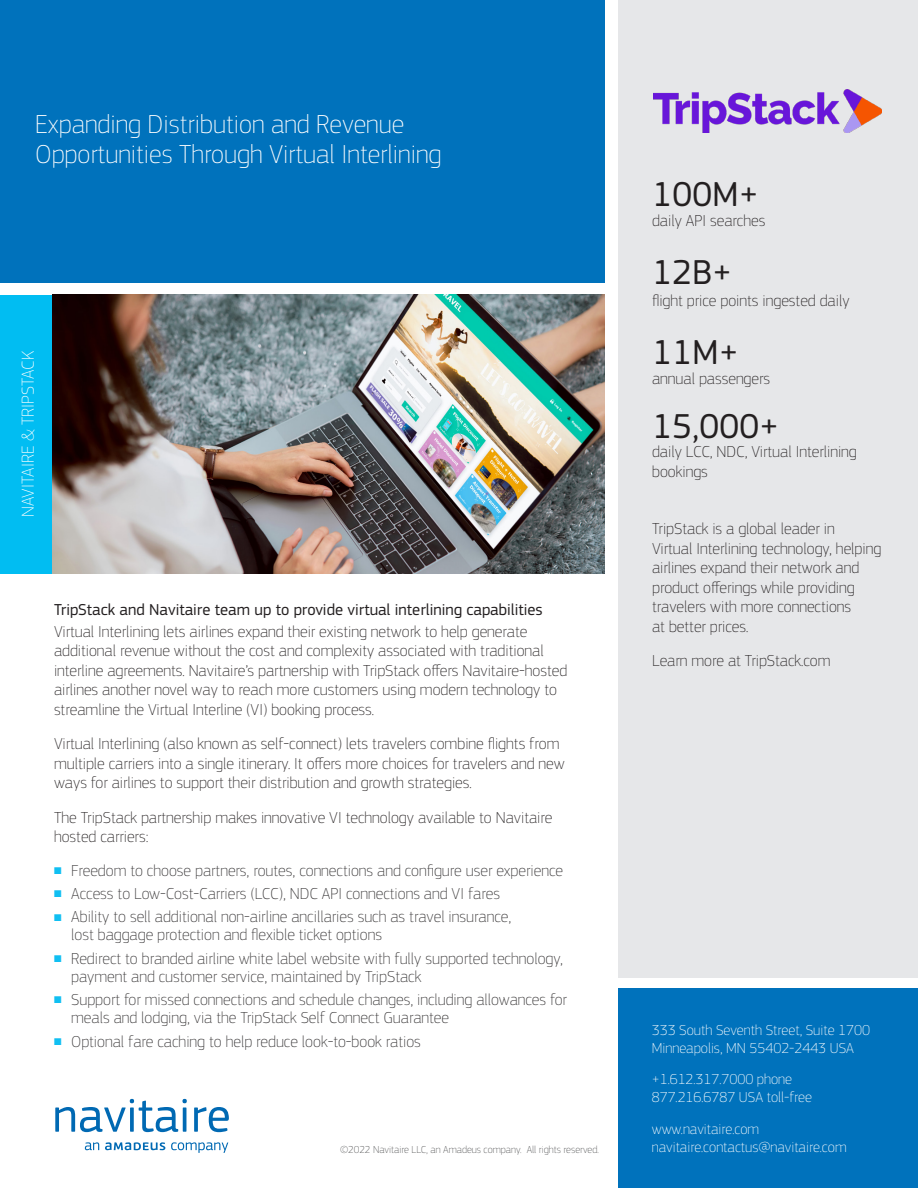
<style>
.page{position:relative;width:918px;height:1188px;background:#fff}
.page>*{position:absolute;margin:0;border:0;box-sizing:border-box;transform-origin:0 0}
.B_Stat{font:36px "Amadeus";color:#231f20}
.Head{font:100 27px/30px "Amadeus";color:#fff}
.B_Product{font:100 18px "Amadeus";color:#fff}
.B_BodyCopy{font:100 16.5px/19.5px "Amadeus";color:#231f20}
.t1{font:100 16.5px/18px "Amadeus";color:#312f30}
.B_Subhead{font:16.5px "Amadeus";color:#231f20}
.B_StatBody{font:100 16.5px "Amadeus";color:#231f20}
.t2{font:100 15px/18px "Amadeus";color:#fff}
.BodyCopy{font:100 10.5px "Amadeus";color:#4b4c4d}
.s1{color:#10bff2}
</style>
<div class="page">
<div style="left:0;top:295px;width:54px;height:278px;background:#01bdf2"></div>
<div style="left:0;top:0;width:605px;height:284px;background:#0072bc"></div>
<div style="left:618px;top:0;width:300px;height:978px;background:#e6e7e9"></div>
<div style="left:618px;top:988px;width:300px;height:200px;background:#0072bc"></div>
<svg style="left:55px;top:1099px;width:132px;height:33px"></svg>
<svg style="left:194px;top:1107px;width:35px;height:25px"></svg>
<svg style="left:85px;top:1142px;width:143px;height:11px"></svg>
<img style="left:53px;top:295px;width:552px;height:278px">
<img style="left:654px;top:89px;width:227px;height:43px">
<p class="Head" style="left:35px;top:109px;width:408px">Expanding Distribution and Revenue<br>Opportunities Through Virtual Interlining</p>
<p class="B_Product" style="left:17px;top:517px;width:168px;rotate:-90deg">NAVITAIRE &amp; TRIPSTACK</p>
<p class="B_Subhead" style="left:54px;top:600px;width:490px">TripStack and Navitaire team up to provide virtual interlining capabilities</p>
<p class="B_BodyCopy" style="left:54px;top:621px;width:515px">Virtual Interlining lets airlines expand their existing network to help generate additional revenue without the cost and complexity associated with traditional interline agreements. Navitaire’s partnership with TripStack offers Navitaire-hosted airlines another novel way to reach more customers using modern technology to streamline the Virtual Interline (VI) booking process.</p>
<p class="B_BodyCopy" style="left:54px;top:734px;width:512px">Virtual Interlining (also known as self-connect) lets travelers combine flights from multiple carriers into a single itinerary. It offers more choices for travelers and new ways for airlines to support their distribution and growth strategies.</p>
<p class="B_BodyCopy" style="left:54px;top:807px;width:500px">The TripStack partnership makes innovative VI technology available to Navitaire hosted carriers:</p>
<p class="t1" style="left:54px;top:861px;width:511px"><span class="s1">■</span> Freedom to choose partners, routes, connections and configure user experience</p>
<p class="t1" style="left:54px;top:884px;width:448px"><span class="s1">■</span> Access to Low-Cost-Carriers (LCC), NDC API connections and VI fares</p>
<p class="t1" style="left:71px;top:908px;width:442px;text-indent:-17px"><span class="s1">■</span> Ability to sell additional non-airline ancillaries such as travel insurance, lost baggage protection and flexible ticket options</p>
<p class="t1" style="left:71px;top:949px;width:493px;text-indent:-17px"><span class="s1">■</span> Redirect to branded airline white label website with fully supported technology, payment and customer service, maintained by TripStack</p>
<p class="t1" style="left:71px;top:990px;width:497px;text-indent:-17px"><span class="s1">■</span> Support for missed connections and schedule changes, including allowances for meals and lodging, via the TripStack Self Connect Guarantee</p>
<p class="t1" style="left:54px;top:1032px;width:368px"><span class="s1">■</span> Optional fare caching to help reduce look-to-book ratios</p>
<p class="BodyCopy" style="left:340px;top:1144px;width:260px">©2022 Navitaire LLC, an Amadeus company. All rights reserved.</p>
<p class="B_Stat" style="left:652px;top:173px;width:108px">100M+</p>
<p class="B_BodyCopy" style="left:652px;top:210px;width:115px">daily API searches</p>
<p class="B_Stat" style="left:652px;top:251px;width:82px">12B+</p>
<p class="B_BodyCopy" style="left:652px;top:290px;width:199px">flight price points ingested daily</p>
<p class="B_Stat" style="left:652px;top:331px;width:88px">11M+</p>
<p class="B_StatBody" style="left:652px;top:368px;width:120px">annual passengers</p>
<p class="B_Stat" style="left:652px;top:405px;width:129px">15,000+</p>
<p class="B_BodyCopy" style="left:652px;top:442px;width:206px">daily LCC, NDC, Virtual Interlining bookings</p>
<p class="B_BodyCopy" style="left:652px;top:519px;width:231px">TripStack is a global leader in<br>Virtual Interlining technology, helping airlines expand their network and product offerings while providing travelers with more connections<br>at better prices.</p>
<p class="B_BodyCopy" style="left:652px;top:651px;width:180px">Learn more at TripStack.com</p>
<p class="t2" style="left:652px;top:1021px;width:220px">333 South Seventh Street, Suite 1700<br>Minneapolis, MN 55402-2443 USA</p>
<p class="t2" style="left:652px;top:1070px;width:162px">+1.612.317.7000 phone<br>877.216.6787 USA toll-free</p>
<p class="t2" style="left:652px;top:1120px;width:196px">www.navitaire.com navitaire.contactus@navitaire.com</p>
</div>
